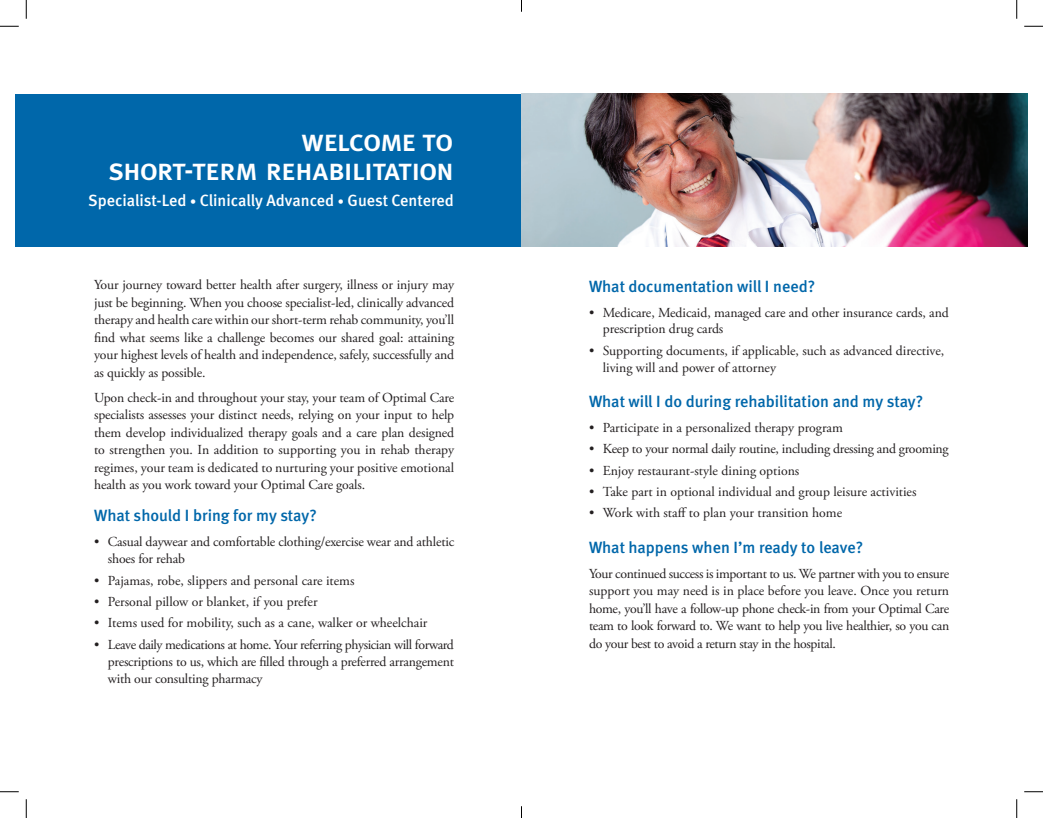
<style>
.page{position:relative;width:1043px;height:818px;background:#fff}
.page>*{position:absolute;margin:0;border:0;box-sizing:border-box;transform-origin:0 0}
.t1{font:30px/28.8px "Meta Medium Caps";letter-spacing:-.03em;color:#fff;text-align:right}
.t2{font:500 16.25px "Meta";color:#0067aa}
.t3{font:500 16.25px "Meta";color:#fff}
.t4{font:13.75px/17.5px "Adobe Garamond Pro";letter-spacing:-.005em;color:#231f20;text-align:justify}
.s1{font-size:12.5px}
</style>
<div class="page">
<div style="left:15px;top:94px;width:506px;height:152px;background:#0067aa"></div>
<img style="left:521px;top:94px;width:507px;height:152px">
<svg style="left:0;top:25px;width:19px;height:2px"></svg>
<svg style="left:1024px;top:25px;width:18px;height:2px"></svg>
<svg style="left:0;top:791px;width:19px;height:1px"></svg>
<svg style="left:1024px;top:791px;width:18px;height:1px"></svg>
<svg style="left:25px;top:0;width:2px;height:19px"></svg>
<svg style="left:25px;top:799px;width:2px;height:19px"></svg>
<svg style="left:1016px;top:0;width:1px;height:19px"></svg>
<svg style="left:1016px;top:799px;width:1px;height:19px"></svg>
<svg style="left:521px;top:806px;width:1px;height:12px"></svg>
<h1 class="t1" style="left:108px;top:126px;width:347px">welcome to<br>short-term rehabilitation</h1>
<p class="t3" style="left:88px;top:191px;width:367px">Specialist-Led <span class="s1">•</span> Clinically Advanced <span class="s1">•</span> Guest Centered</p>
<p class="t4" style="left:94px;top:276px;width:362px">Your journey toward better health after surgery, illness or injury may just be beginning. When you choose specialist-led, clinically advanced therapy and health care within our short-term rehab community, you’ll find what seems like a challenge becomes our shared goal: attaining your highest levels of health and independence, safely, successfully and as quickly as possible.</p>
<p class="t4" style="left:94px;top:389px;width:362px">Upon check-in and throughout your stay, your team of Optimal Care specialists assesses your distinct needs, relying on your input to help them develop individualized therapy goals and a care plan designed to strengthen you. In addition to supporting you in rehab therapy regimes, your team is dedicated to nurturing your positive emotional health as you work toward your Optimal Care goals.</p>
<p class="t2" style="left:94px;top:506px;width:224px">What should I bring for my stay?</p>
<p class="t4" style="left:108px;top:534px;width:348px;line-height:16.9px;text-indent:-14px">• Casual daywear and comfortable clothing/exercise wear and athletic shoes for rehab</p>
<p class="t4" style="left:94px;top:572px;width:262px">• Pajamas, robe, slippers and personal care items</p>
<p class="t4" style="left:94px;top:593px;width:225px">• Personal pillow or blanket, if you prefer</p>
<p class="t4" style="left:94px;top:614px;width:335px">• Items used for mobility, such as a cane, walker or wheelchair</p>
<p class="t4" style="left:108px;top:636px;width:347px;line-height:16.9px;text-indent:-14px">• Leave daily medications at home. Your referring physician will forward prescriptions to us, which are filled through a preferred arrangement with our consulting pharmacy</p>
<p class="t2" style="left:589px;top:276px;width:228px">What documentation will I need?</p>
<p class="t4" style="left:602px;top:304px;width:348px;line-height:16.9px;text-indent:-14px">• Medicare, Medicaid, managed care and other insurance cards, and prescription drug cards</p>
<p class="t4" style="left:602px;top:342px;width:343px;line-height:16.9px;text-indent:-14px">• Supporting documents, if applicable, such as advanced directive, living will and power of attorney</p>
<p class="t2" style="left:589px;top:391px;width:336px">What will I do during rehabilitation and my stay?</p>
<p class="t4" style="left:589px;top:419px;width:255px">• Participate in a personalized therapy program</p>
<p class="t4" style="left:589px;top:440px;width:361px">• Keep to your normal daily routine, including dressing and grooming</p>
<p class="t4" style="left:589px;top:462px;width:212px">• Enjoy restaurant-style dining options</p>
<p class="t4" style="left:589px;top:483px;width:329px">• Take part in optional individual and group leisure activities</p>
<p class="t4" style="left:589px;top:504px;width:255px">• Work with staff to plan your transition home</p>
<p class="t2" style="left:589px;top:537px;width:276px">What happens when I’m ready to leave?</p>
<p class="t4" style="left:589px;top:565px;width:362px">Your continued success is important to us. We partner with you to ensure support you may need is in place before you leave. Once you return home, you’ll have a follow-up phone check-in from your Optimal Care team to look forward to. We want to help you live healthier, so you can do your best to avoid a return stay in the hospital.</p>
</div>
